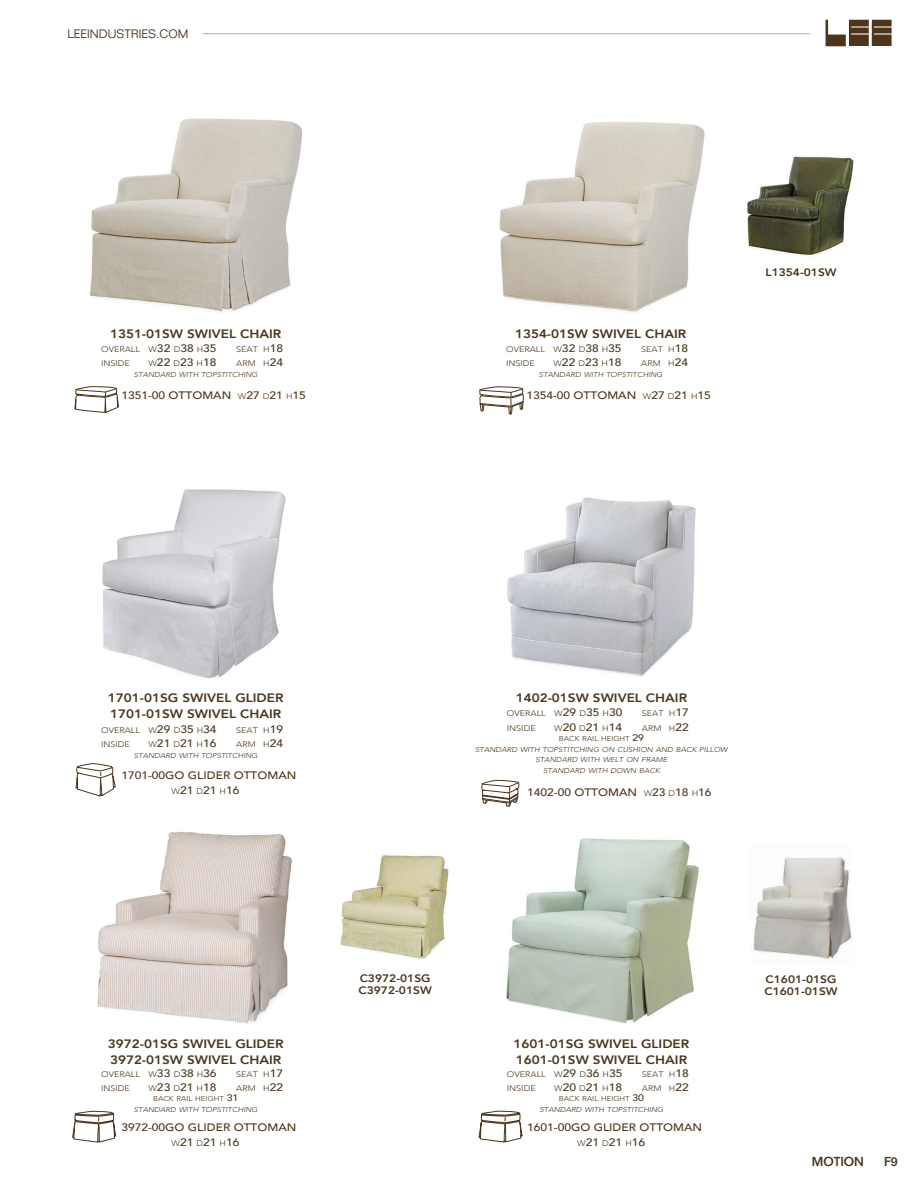
<style>
.page{position:relative;width:918px;height:1188px;background:#fff}
.page>*{position:absolute;margin:0;border:0;box-sizing:border-box;transform-origin:0 0}
.t1{font:500 12.75px "Folio";color:#4c351b}
.t2{font:800 12.15px/16.2px "Avenir";color:#4c351b;scale:1.11 1}
.t3{font:300 12px "Folio";color:#4c351b}
.t4{font:500 10.8px/14.4px "Avenir";color:#4c351b;scale:1.11 1}
.t5{font:800 10.8px/12px "Avenir";color:#4c351b;scale:1.11 1}
.t6{font:300 8.1px "Avenir";color:#4c351b;scale:1.11 1}
.t7{font:italic 300 7.05px/10.5px "Avenir";color:#4c351b;text-align:center;scale:1.11 1}
.s1{font-weight:500;font-size:10.8px}
.s2{font-weight:300;font-size:8.1px}
.s3{font-style:inherit}
.s4{font-style:normal}
.s5{font-weight:500;font-style:normal;font-size:9.45px}
</style>
<div class="page">
<svg style="left:825px;top:20px;width:67px;height:27px"></svg>
<hr style="left:202px;top:33px;width:608px;height:1px;background:#b1b579">
<img style="left:753px;top:857px;width:99px;height:103px">
<img style="left:340px;top:855px;width:109px;height:104px">
<img style="left:97px;top:832px;width:195px;height:191px">
<img style="left:506px;top:838px;width:193px;height:186px">
<svg style="left:72px;top:1111px;width:44px;height:31px"></svg>
<svg style="left:479px;top:1111px;width:43px;height:31px"></svg>
<img style="left:102px;top:489px;width:184px;height:190px">
<svg style="left:76px;top:763px;width:40px;height:33px"></svg>
<img style="left:89px;top:118px;width:213px;height:194px">
<svg style="left:75px;top:386px;width:44px;height:27px"></svg>
<img style="left:499px;top:121px;width:206px;height:191px">
<svg style="left:480px;top:386px;width:44px;height:28px"></svg>
<img style="left:747px;top:156px;width:107px;height:99px">
<img style="left:507px;top:497px;width:189px;height:180px">
<svg style="left:481px;top:780px;width:38px;height:27px"></svg>
<h3 class="t3" style="left:68px;top:27px;width:122px">LEEINDUSTRIES.COM</h3>
<h2 class="t2" style="left:110px;top:325px;width:156px">1351-01SW SWIVEL CHAIR</h2>
<p class="t6" style="left:101px;top:344px;width:105px">OVERALL W<span class="s1">32</span> D<span class="s1">38</span> H<span class="s1">35</span></p>
<p class="t6" style="left:236px;top:344px;width:44px">SEAT H<span class="s1">18</span></p>
<p class="t6" style="left:101px;top:359px;width:27px">INSIDE</p>
<h3 class="t4" style="left:148px;top:355px;width:63px"><span class="s2">W</span>22 <span class="s2">D</span>23 <span class="s2">H</span>18</h3>
<p class="t6" style="left:236px;top:359px;width:44px">ARM H<span class="s1">24</span></p>
<p class="t7" style="left:134px;top:369px;width:113px">STANDARD WITH TOPSTITCHING</p>
<h3 class="t4" style="left:122px;top:387px;width:168px">1351-00 <span class="s3">OTTOMAN</span> <span class="s2">W</span>27 <span class="s2">D</span>21 <span class="s2">H</span>15</h3>
<h2 class="t2" style="left:515px;top:325px;width:156px">1354-01SW SWIVEL CHAIR</h2>
<p class="t6" style="left:506px;top:344px;width:105px">OVERALL W<span class="s1">32</span> D<span class="s1">38</span> H<span class="s1">35</span></p>
<p class="t6" style="left:641px;top:344px;width:44px">SEAT H<span class="s1">18</span></p>
<p class="t6" style="left:506px;top:359px;width:27px">INSIDE</p>
<h3 class="t4" style="left:554px;top:355px;width:63px"><span class="s2">W</span>22 <span class="s2">D</span>23 <span class="s2">H</span>18</h3>
<p class="t6" style="left:641px;top:359px;width:44px">ARM H<span class="s1">24</span></p>
<p class="t7" style="left:539px;top:369px;width:113px">STANDARD WITH TOPSTITCHING</p>
<h3 class="t4" style="left:526px;top:387px;width:168px">1354-00 <span class="s3">OTTOMAN</span> <span class="s2">W</span>27 <span class="s2">D</span>21 <span class="s2">H</span>15</h3>
<h3 class="t5" style="left:765px;top:266px;width:66px">L1354-01SW</h3>
<h2 class="t2" style="left:108px;top:690px;width:160px">1701-01SG SWIVEL GLIDER<br>1701-01SW SWIVEL CHAIR</h2>
<p class="t6" style="left:101px;top:725px;width:105px">OVERALL W<span class="s1">29</span> D<span class="s1">35</span> H<span class="s1">34</span></p>
<p class="t6" style="left:236px;top:725px;width:44px">SEAT H<span class="s1">19</span></p>
<p class="t6" style="left:101px;top:739px;width:27px">INSIDE</p>
<h3 class="t4" style="left:148px;top:735px;width:63px"><span class="s2">W</span>21 <span class="s2">D</span>21 <span class="s2">H</span>16</h3>
<p class="t6" style="left:236px;top:739px;width:44px">ARM H<span class="s1">24</span></p>
<p class="t7" style="left:134px;top:750px;width:113px">STANDARD WITH TOPSTITCHING</p>
<h3 class="t4" style="left:172px;top:768px;width:114px;text-indent:-50px">1701-00GO GLIDER <span class="s3">OTTOMAN<br></span><span class="s2">W</span>21 <span class="s2">D</span>21 <span class="s2">H</span>16</h3>
<h2 class="t2" style="left:516px;top:690px;width:156px">1402-01SW SWIVEL CHAIR</h2>
<p class="t6" style="left:507px;top:709px;width:105px">OVERALL W<span class="s1">29</span> D<span class="s1">35</span> H<span class="s1">30</span></p>
<p class="t6" style="left:642px;top:709px;width:44px">SEAT H<span class="s1">17</span></p>
<p class="t6" style="left:507px;top:723px;width:27px">INSIDE</p>
<h3 class="t4" style="left:554px;top:719px;width:63px"><span class="s2">W</span>20 <span class="s2">D</span>21 <span class="s2">H</span>14</h3>
<p class="t6" style="left:642px;top:723px;width:44px">ARM H<span class="s1">22</span></p>
<p class="t7" style="left:475px;top:734px;width:229px"><span class="s4">BACK RAIL HEIGHT</span> <span class="s5">29<br></span>STANDARD WITH TOPSTITCHING ON CUSHION AND BACK PILLOW<br>STANDARD WITH WELT ON FRAME<br>STANDARD WITH DOWN BACK</p>
<h3 class="t4" style="left:527px;top:785px;width:168px">1402-00 <span class="s3">OTTOMAN</span> <span class="s2">W</span>23 <span class="s2">D</span>18 <span class="s2">H</span>16</h3>
<h2 class="t2" style="left:108px;top:1035px;width:160px">3972-01SG SWIVEL GLIDER<br>3972-01SW SWIVEL CHAIR</h2>
<p class="t6" style="left:101px;top:1070px;width:105px">OVERALL W<span class="s1">33</span> D<span class="s1">38</span> H<span class="s1">36</span></p>
<p class="t6" style="left:236px;top:1070px;width:44px">SEAT H<span class="s1">17</span></p>
<p class="t6" style="left:101px;top:1083px;width:27px">INSIDE</p>
<h3 class="t4" style="left:148px;top:1079px;width:63px"><span class="s2">W</span>23 <span class="s2">D</span>21 <span class="s2">H</span>18</h3>
<p class="t6" style="left:236px;top:1083px;width:44px">ARM H<span class="s1">22</span></p>
<p class="t7" style="left:134px;top:1094px;width:113px"><span class="s4">BACK RAIL HEIGHT</span> <span class="s5">31<br></span>STANDARD WITH TOPSTITCHING</p>
<h3 class="t4" style="left:172px;top:1120px;width:114px;text-indent:-50px">3972-00GO GLIDER <span class="s3">OTTOMAN<br></span><span class="s2">W</span>21 <span class="s2">D</span>21 <span class="s2">H</span>16</h3>
<h3 class="t5" style="left:359px;top:972px;width:68px">C3972-01SG<br>C3972-01SW</h3>
<h2 class="t2" style="left:514px;top:1035px;width:160px">1601-01SG SWIVEL GLIDER<br>1601-01SW SWIVEL CHAIR</h2>
<p class="t6" style="left:507px;top:1070px;width:105px">OVERALL W<span class="s1">29</span> D<span class="s1">36</span> H<span class="s1">35</span></p>
<p class="t6" style="left:642px;top:1070px;width:44px">SEAT H<span class="s1">18</span></p>
<p class="t6" style="left:507px;top:1083px;width:27px">INSIDE</p>
<h3 class="t4" style="left:554px;top:1079px;width:63px"><span class="s2">W</span>20 <span class="s2">D</span>21 <span class="s2">H</span>18</h3>
<p class="t6" style="left:642px;top:1083px;width:44px">ARM H<span class="s1">22</span></p>
<p class="t7" style="left:540px;top:1094px;width:113px"><span class="s4">BACK RAIL HEIGHT</span> <span class="s5">30<br></span>STANDARD WITH TOPSTITCHING</p>
<h3 class="t4" style="left:577px;top:1120px;width:114px;text-indent:-50px">1601-00GO GLIDER <span class="s3">OTTOMAN<br></span><span class="s2">W</span>21 <span class="s2">D</span>21 <span class="s2">H</span>16</h3>
<h3 class="t5" style="left:764px;top:973px;width:68px">C1601-01SG<br>C1601-01SW</h3>
<h1 class="t1" style="left:812px;top:1154px;width:54px">MOTION</h1>
<h1 class="t1" style="left:884px;top:1154px;width:15px">F9</h1>
</div>
